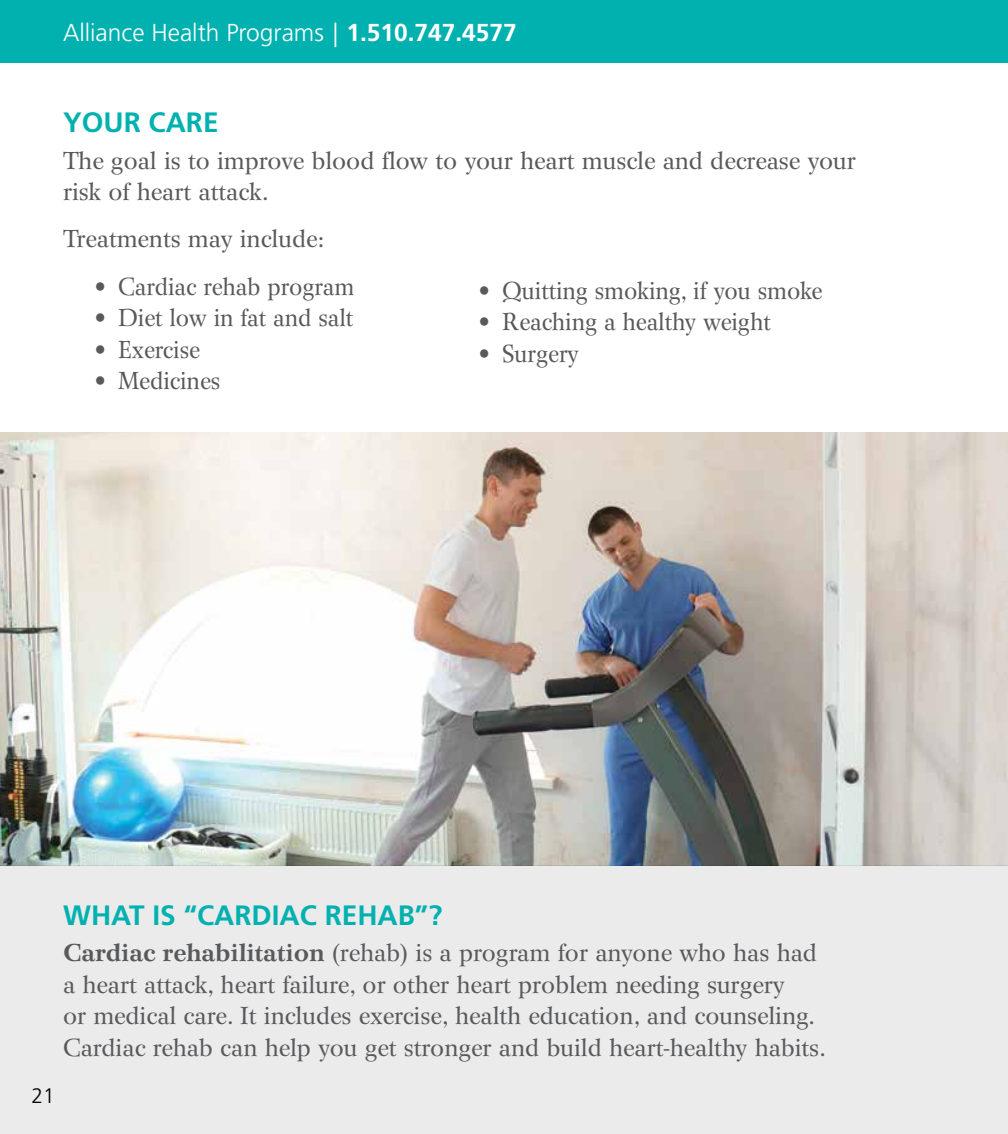
<style>
.page{position:relative;width:1008px;height:1134px;background:#fff}
.page>*{position:absolute;margin:0;border:0;box-sizing:border-box;transform-origin:0 0}
.t1{font:700 28px "Frutiger LT Std";color:#00b1b0}
.t2{font:24.5px/31.5px "Wilke LT Std";color:#58595b}
.t3{font:24.5px "Wilke LT Std";color:#58595b;scale:.95 1}
.t4{font:300 24.5px "Frutiger LT Std";color:#fff}
.t5{font:300 21px "Frutiger LT Std";color:#000}
.s1{font-weight:700}
</style>
<div class="page">
<div style="left:0;top:0;width:1008px;height:63px;background:#00b1b0"></div>
<img style="left:0;top:432px;width:1008px;height:433px">
<div style="left:0;top:865px;width:1008px;height:269px;background:#ebebec"></div>
<p class="t4" style="left:63px;top:18px;width:455px">Alliance Health Programs | <span class="s1">1.510.747.4577</span></p>
<p class="t1" style="left:63px;top:106px;width:157px">YOUR CARE</p>
<p class="t2" style="left:63px;top:144px;width:794px">The goal is to improve blood flow to your heart muscle and decrease your risk of heart attack.</p>
<p class="t2" style="left:63px;top:223px;width:263px">Treatments may include:</p>
<p class="t3" style="left:94px;top:272px;width:275px">• Cardiac rehab program</p>
<p class="t3" style="left:94px;top:303px;width:274px">• Diet low in fat and salt</p>
<p class="t3" style="left:94px;top:335px;width:113px">• Exercise</p>
<p class="t3" style="left:94px;top:366px;width:134px">• Medicines</p>
<p class="t3" style="left:479px;top:276px;width:363px">• Quitting smoking, if you smoke</p>
<p class="t3" style="left:479px;top:308px;width:309px">• Reaching a healthy weight</p>
<p class="t3" style="left:479px;top:339px;width:107px">• Surgery</p>
<p class="t5" style="left:32px;top:1083px;width:25px">21</p>
<p class="t1" style="left:63px;top:899px;width:381px">WHAT IS “CARDIAC REHAB”?</p>
<p class="t2" style="left:63px;top:937px;width:765px"><span class="s1">Cardiac rehabilitation</span> (rehab) is a program for anyone who has had a heart attack, heart failure, or other heart problem needing surgery<br>or medical care. It includes exercise, health education, and counseling.<br>Cardiac rehab can help you get stronger and build heart-healthy habits.</p>
</div>
